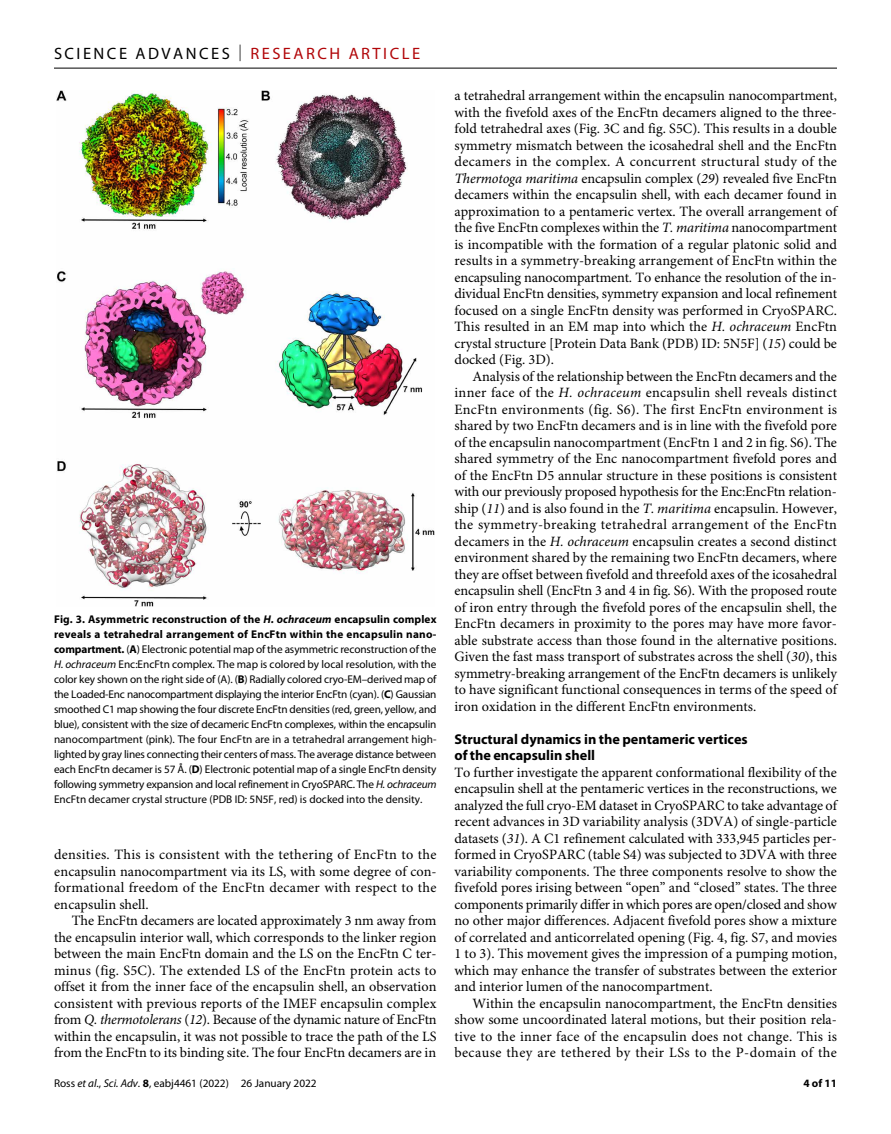
<style>
.page{position:relative;width:891px;height:1134px;background:#fff}
.page>*{position:absolute;margin:0;border:0;box-sizing:border-box;transform-origin:0 0}
.t1{font:16.5px "Myriad Pro";letter-spacing:.15em;color:#000}
.t2{font:14.25px/16.5px "Minion Pro";color:#000;text-align:justify}
.t3{font:700 14.25px/16.5px "Myriad Pro";color:#000}
.t4{font:11.25px/15px "Myriad Pro";color:#000;text-align:justify}
.t5{font:700 11.25px "Myriad Pro";color:#000}
.s1{font-weight:300}
.s2{color:#b10508}
.s3{font-weight:700}
.s4{font-weight:700;font-style:italic}
.s5{font-style:italic}
</style>
<div class="page">
<hr style="left:54px;top:68px;width:783px;height:1px;background:#000">
<img style="left:56px;top:90px;width:378px;height:517px">
<p class="t1" style="left:54px;top:40px;width:368px">SCIENCE ADVANCES <span class="s1">|</span> <span class="s2">RESEARCH ARTICLE</span></p>
<p class="t4" style="left:54px;top:612px;width:384px"><span class="s3">Fig. 3. Asymmetric reconstruction of the</span> <span class="s4">H. ochraceum</span> <span class="s3">encapsulin complex reveals a tetrahedral arrangement of EncFtn within the encapsulin nano&shy;compartment.</span> (<span class="s3">A</span>) Electronic potential map of the asymmetric reconstruction of the <span class="s5">H. ochraceum</span> Enc:EncFtn complex. The map is colored by local resolution, with the color key shown on the right side of (A). (<span class="s3">B</span>) Radially colored cryo-EM–derived map of the Loaded-Enc nanocompartment displaying the interior EncFtn (cyan). (<span class="s3">C</span>) Gaussian smoothed C1 map showing the four discrete EncFtn densities (red, green, yellow, and blue), consistent with the size of decameric EncFtn complexes, within the encapsulin nanocompartment (pink). The four EncFtn are in a tetrahedral arrangement high&shy;lighted by gray lines connecting their centers of mass. The average distance between each EncFtn decamer is 57 Å. (<span class="s3">D</span>) Electronic potential map of a single EncFtn density following symmetry expansion and local refinement in CryoSPARC. The <span class="s5">H. ochraceum </span>EncFtn decamer crystal structure (PDB ID: 5N5F, red) is docked into the density.</p>
<p class="t2" style="left:54px;top:848px;width:384px">densities. This is consistent with the tethering of EncFtn to the encapsulin nanocompartment via its LS, with some degree of con&shy;formational freedom of the EncFtn decamer with respect to the encapsulin shell.</p>
<p class="t2" style="left:54px;top:914px;width:384px;text-indent:18px">The EncFtn decamers are located approximately 3 nm away from the encapsulin interior wall, which corresponds to the linker region between the main EncFtn domain and the LS on the EncFtn C ter&shy;minus (fig. S5C). The extended LS of the EncFtn protein acts to offset it from the inner face of the encapsulin shell, an observation consistent with previous reports of the IMEF encapsulin complex from <span class="s5">Q. thermotolerans</span> (<span class="s5">12</span>). Because of the dynamic nature of EncFtn within the encapsulin, it was not possible to trace the path of the LS from the EncFtn to its binding site. The four EncFtn decamers are in</p>
<p class="t4" style="left:54px;top:1076px;width:264px">Ross <span class="s5">et al</span>., <span class="s5">Sci. Adv.</span> <span class="s3">8</span>, eabj4461 (2022) 26 January 2022</p>
<p class="t2" style="left:454px;top:89px;width:384px">a tetrahedral arrangement within the encapsulin nanocompartment, with the fivefold axes of the EncFtn decamers aligned to the three&shy;fold tetrahedral axes (Fig. 3C and fig. S5C). This results in a double symmetry mismatch between the icosahedral shell and the EncFtn decamers in the complex. A concurrent structural study of the <span class="s5">Thermotoga maritima</span> encapsulin complex (<span class="s5">29</span>) revealed five EncFtn decamers within the encapsulin shell, with each decamer found in approximation to a pentameric vertex. The overall arrangement of the five EncFtn complexes within the <span class="s5">T. maritima</span> nanocompartment is incompatible with the formation of a regular platonic solid and results in a symmetry-breaking arrangement of EncFtn within the encapsuling nanocompartment. To enhance the resolution of the in&shy;dividual EncFtn densities, symmetry expansion and local refinement focused on a single EncFtn density was performed in CryoSPARC.<br>This resulted in an EM map into which the <span class="s5">H. ochraceum</span> EncFtn crystal structure [Protein Data Bank (PDB) ID: 5N5F] (<span class="s5">15</span>) could be docked (Fig. 3D).</p>
<p class="t2" style="left:454px;top:369px;width:384px;text-indent:18px">Analysis of the relationship between the EncFtn decamers and the inner face of the <span class="s5">H. ochraceum</span> encapsulin shell reveals distinct EncFtn environments (fig. S6). The first EncFtn environment is shared by two EncFtn decamers and is in line with the fivefold pore of the encapsulin nanocompartment (EncFtn 1 and 2 in fig. S6). The shared symmetry of the Enc nanocompartment fivefold pores and of the EncFtn D5 annular structure in these positions is consistent with our previously proposed hypothesis for the Enc:EncFtn relation&shy;ship (<span class="s5">11</span>) and is also found in the <span class="s5">T. maritima</span> encapsulin. However, the symmetry-breaking tetrahedral arrangement of the EncFtn decamers in the <span class="s5">H. ochraceum</span> encapsulin creates a second distinct environment shared by the remaining two EncFtn decamers, where they are offset between fivefold and threefold axes of the icosahedral encapsulin shell (EncFtn 3 and 4 in fig. S6). With the proposed route of iron entry through the fivefold pores of the encapsulin shell, the EncFtn decamers in proximity to the pores may have more favor&shy;able substrate access than those found in the alternative positions.<br>Given the fast mass transport of substrates across the shell (<span class="s5">30</span>), this symmetry-breaking arrangement of the EncFtn decamers is unlikely to have significant functional consequences in terms of the speed of iron oxidation in the different EncFtn environments.</p>
<p class="t3" style="left:454px;top:729px;width:295px">Structural dynamics in the pentameric vertices of the encapsulin shell</p>
<p class="t2" style="left:454px;top:765px;width:384px">To further investigate the apparent conformational flexibility of the encapsulin shell at the pentameric vertices in the reconstructions, we analyzed the full cryo-EM dataset in CryoSPARC to take advantage of recent advances in 3D variability analysis (3DVA) of single-particle datasets (<span class="s5">31</span>). A C1 refinement calculated with 333,945 particles per&shy;formed in CryoSPARC (table S4) was subjected to 3DVA with three variability components. The three components resolve to show the fivefold pores irising between “open” and “closed” states. The three components primarily differ in which pores are open/closed and show no other major differences. Adjacent fivefold pores show a mixture of correlated and anticorrelated opening (Fig. 4, fig. S7, and movies 1 to 3). This movement gives the impression of a pumping motion, which may enhance the transfer of substrates between the exterior and interior lumen of the nanocompartment.</p>
<p class="t2" style="left:454px;top:996px;width:384px;text-indent:18px">Within the encapsulin nanocompartment, the EncFtn densities show some uncoordinated lateral motions, but their position rela&shy;tive to the inner face of the encapsulin does not change. This is because they are tethered by their LSs to the P-domain of the</p>
<p class="t5" style="left:803px;top:1074px;width:35px">4 of 11</p>
</div>
